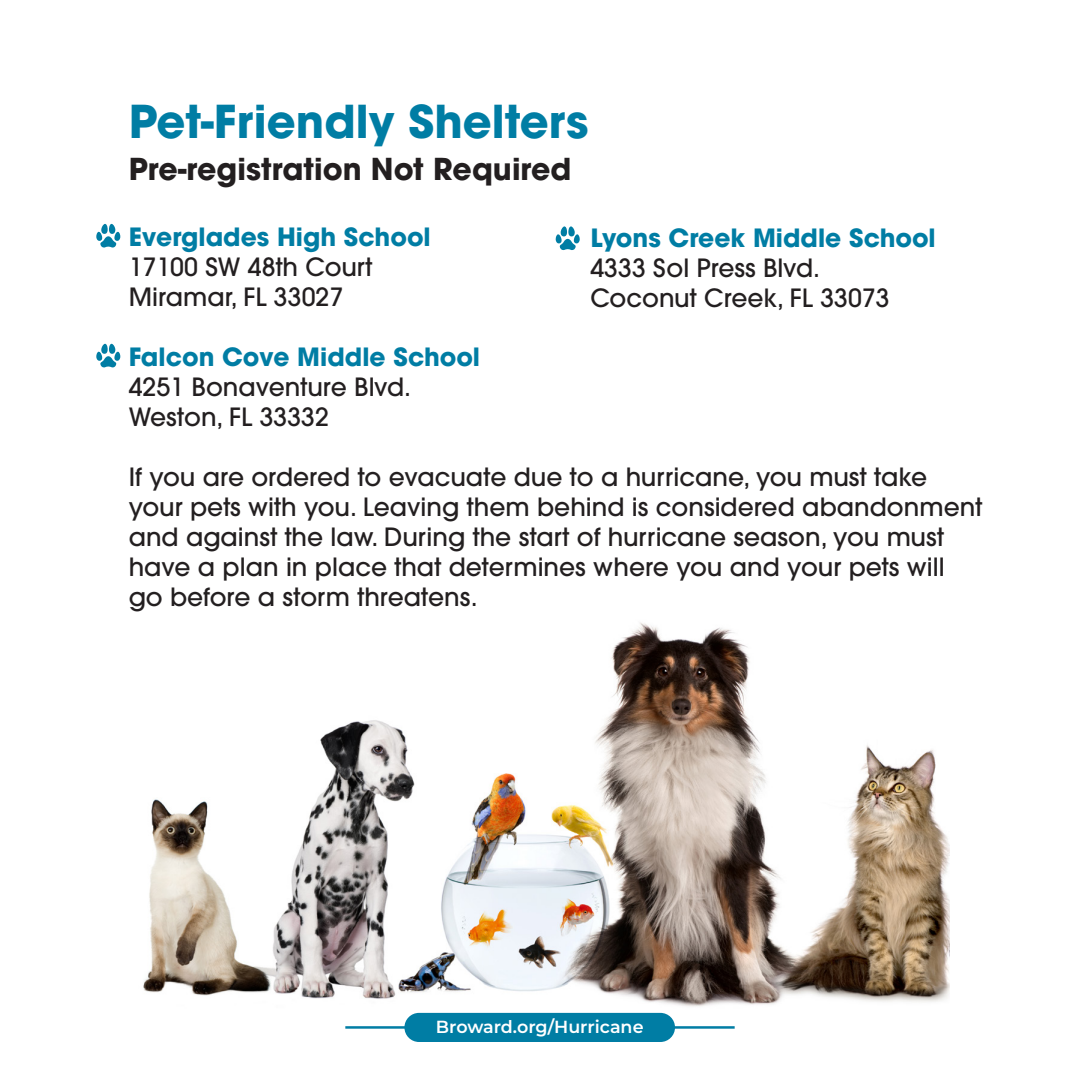
<style>
.page{position:relative;width:1080px;height:1080px;background:#fff}
.page>*{position:absolute;margin:0;border:0;box-sizing:border-box;transform-origin:0 0}
.t1{font:700 45px "ITC Avant Garde Std";color:#007da4}
.t2{font:700 30px "ITC Avant Garde Std";color:#231f20}
.t3{font:500 25px/30px "ITC Avant Garde Std";color:#231f20}
.t4{font:700 25px "ITC Avant Garde Std";color:#007da4}
.t5{font:600 17.5px "Montserrat";color:#fff}
</style>
<div class="page">
<img style="left:143px;top:622px;width:806px;height:396px">
<svg style="left:96px;top:224px;width:25px;height:24px"></svg>
<svg style="left:96px;top:344px;width:25px;height:24px"></svg>
<svg style="left:555px;top:226px;width:25px;height:24px"></svg>
<div style="left:404px;top:1013px;width:271px;height:29px;background:#007da4;border-radius:15px"></div>
<hr style="left:345px;top:1026px;width:61px;height:3px;background:#007da4">
<hr style="left:674px;top:1026px;width:61px;height:3px;background:#007da4">
<p class="t1" style="left:129px;top:91px;width:461px">Pet-Friendly Shelters</p>
<p class="t2" style="left:129px;top:149px;width:444px">Pre-registration Not Required</p>
<p class="t4" style="left:129px;top:221px;width:303px">Everglades High School</p>
<p class="t3" style="left:129px;top:252px;width:245px">17100 SW 48th Court</p>
<p class="t3" style="left:129px;top:282px;width:216px">Miramar, FL 33027</p>
<p class="t4" style="left:129px;top:341px;width:353px">Falcon Cove Middle School</p>
<p class="t3" style="left:129px;top:372px;width:284px">4251 Bonaventure Blvd.</p>
<p class="t3" style="left:129px;top:402px;width:202px">Weston, FL 33332</p>
<p class="t3" style="left:129px;top:462px;width:855px">If you are ordered to evacuate due to a hurricane, you must take your pets with you. Leaving them behind is considered abandonment and against the law. During the start of hurricane season, you must have a plan in place that determines where you and your pets will go before a storm threatens.</p>
<p class="t4" style="left:590px;top:221px;width:347px">Lyons Creek Middle School</p>
<p class="t3" style="left:590px;top:253px;width:231px">4333 Sol Press Blvd.</p>
<p class="t3" style="left:590px;top:283px;width:301px">Coconut Creek, FL 33073</p>
<p class="t5" style="left:436px;top:1015px;width:209px">Broward.org/Hurricane</p>
</div>
